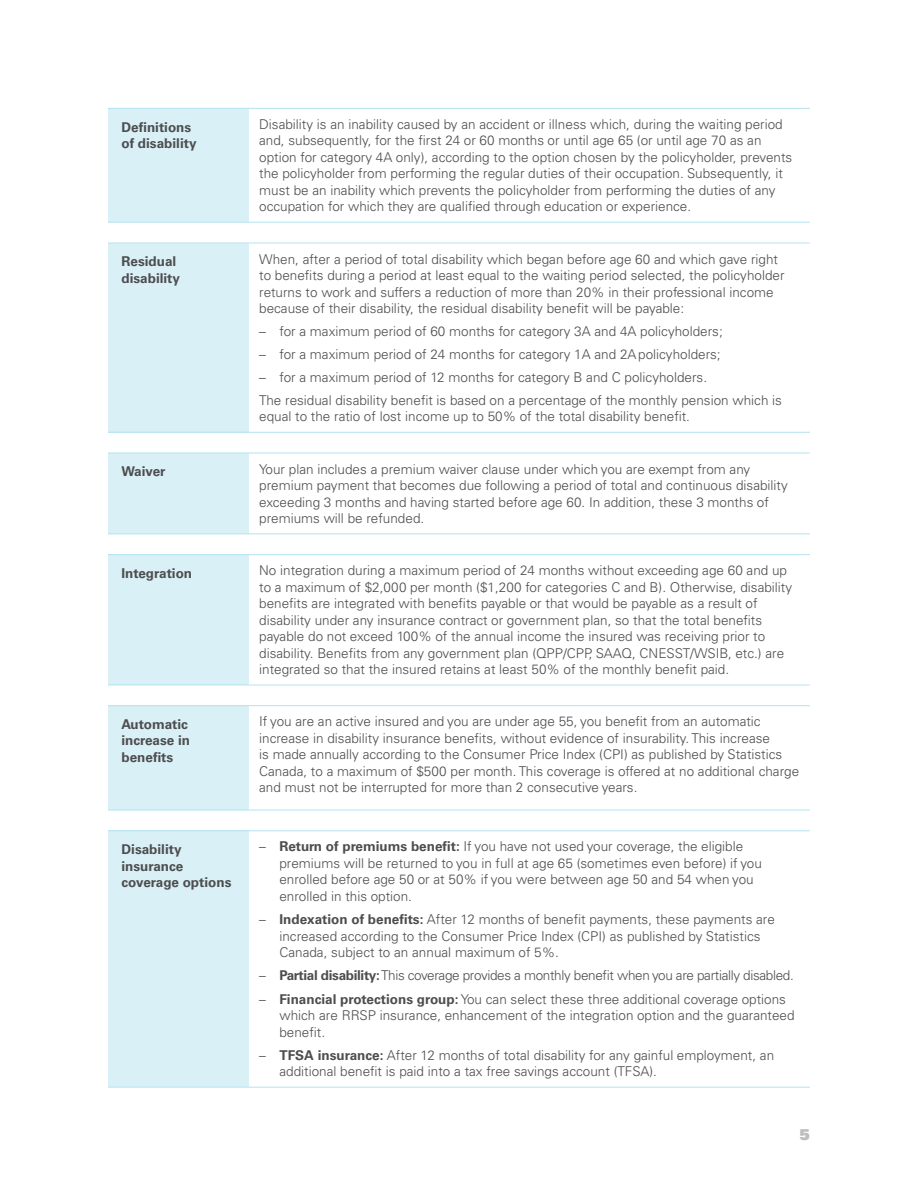
<style>
.page{position:relative;width:918px;height:1188px;background:#fff}
.page>*{position:absolute;margin:0;border:0;box-sizing:border-box;transform-origin:0 0}
.t1{font:15px "Univers LT Pro 85 X Black";color:#bcbec1}
.t2{font:300 13.5px/16.5px "Univers LT Pro 45";color:#4d4d4f}
.t3{font:700 13.5px/16.5px "Univers LT Pro 65";color:#4d4d4f}
.t4{font:300 13.5px "Univers LT Pro 45";letter-spacing:-.025em;color:#4d4d4f}
.s1{font-family:"Univers LT Pro 65";font-weight:700}
</style>
<div class="page">
<div style="left:108px;top:108px;width:140px;height:114px;background:#d8f0f6"></div>
<hr style="left:108px;top:108px;width:140px;height:1px;background:#b5e3f0">
<hr style="left:248px;top:108px;width:562px;height:1px;background:#b5e3f0">
<hr style="left:108px;top:222px;width:140px;height:1px;background:#b5e3f0">
<hr style="left:248px;top:222px;width:562px;height:1px;background:#b5e3f0">
<div style="left:108px;top:243px;width:140px;height:189px;background:#d8f0f6"></div>
<hr style="left:108px;top:243px;width:140px;height:1px;background:#b5e3f0">
<hr style="left:248px;top:243px;width:562px;height:1px;background:#b5e3f0">
<hr style="left:108px;top:432px;width:140px;height:1px;background:#b5e3f0">
<hr style="left:248px;top:432px;width:562px;height:1px;background:#b5e3f0">
<div style="left:108px;top:453px;width:140px;height:81px;background:#d8f0f6"></div>
<hr style="left:108px;top:453px;width:140px;height:1px;background:#b5e3f0">
<hr style="left:248px;top:453px;width:562px;height:1px;background:#b5e3f0">
<hr style="left:108px;top:534px;width:140px;height:1px;background:#b5e3f0">
<hr style="left:248px;top:534px;width:562px;height:1px;background:#b5e3f0">
<div style="left:108px;top:555px;width:140px;height:130px;background:#d8f0f6"></div>
<hr style="left:108px;top:554px;width:140px;height:1px;background:#b5e3f0">
<hr style="left:248px;top:554px;width:562px;height:1px;background:#b5e3f0">
<hr style="left:108px;top:685px;width:140px;height:1px;background:#b5e3f0">
<hr style="left:248px;top:685px;width:562px;height:1px;background:#b5e3f0">
<div style="left:108px;top:706px;width:140px;height:104px;background:#d8f0f6"></div>
<hr style="left:108px;top:705px;width:140px;height:1px;background:#b5e3f0">
<hr style="left:248px;top:705px;width:562px;height:1px;background:#b5e3f0">
<hr style="left:108px;top:810px;width:140px;height:1px;background:#b5e3f0">
<hr style="left:248px;top:810px;width:562px;height:1px;background:#b5e3f0">
<div style="left:108px;top:831px;width:140px;height:256px;background:#d8f0f6"></div>
<hr style="left:108px;top:830px;width:140px;height:1px;background:#b5e3f0">
<hr style="left:248px;top:830px;width:562px;height:1px;background:#b5e3f0">
<hr style="left:108px;top:1087px;width:140px;height:1px;background:#b5e3f0">
<hr style="left:248px;top:1087px;width:562px;height:1px;background:#b5e3f0">
<p class="t3" style="left:122px;top:118px;width:77px">Definitions of disability</p>
<p class="t2" style="left:259px;top:116px;width:535px">Disability is an inability caused by an accident or illness which, during the waiting period and, subsequently, for the first 24 or 60 months or until age 65 (or until age 70 as an option for category 4A only), according to the option chosen by the policyholder, prevents the policyholder from performing the regular duties of their occupation. Subsequently, it must be an inability which prevents the policyholder from performing the duties of any occupation for which they are qualified through education or experience.</p>
<p class="t3" style="left:122px;top:253px;width:60px">Residual disability</p>
<p class="t2" style="left:259px;top:250px;width:527px">When, after a period of total disability which began before age 60 and which gave right to benefits during a period at least equal to the waiting period selected, the policyholder returns to work and suffers a reduction of more than 20% in their professional income because of their disability, the residual disability benefit will be payable:</p>
<p class="t2" style="left:259px;top:323px;width:465px">– for a maximum period of 60 months for category 3A and 4A policyholders;</p>
<p class="t2" style="left:259px;top:346px;width:463px">– for a maximum period of 24 months for category 1A and 2Apolicyholders;</p>
<p class="t2" style="left:259px;top:369px;width:449px">– for a maximum period of 12 months for category B and C policyholders.</p>
<p class="t2" style="left:259px;top:392px;width:524px">The residual disability benefit is based on a percentage of the monthly pension which is equal to the ratio of lost income up to 50% of the total disability benefit.</p>
<p class="t3" style="left:122px;top:463px;width:46px">Waiver</p>
<p class="t2" style="left:259px;top:460px;width:530px">Your plan includes a premium waiver clause under which you are exempt from any premium payment that becomes due following a period of total and continuous disability exceeding 3 months and having started before age 60. In addition, these 3 months of premiums will be refunded.</p>
<p class="t3" style="left:122px;top:564px;width:72px">Integration</p>
<p class="t2" style="left:259px;top:562px;width:535px">No integration during a maximum period of 24 months without exceeding age 60 and up to a maximum of $2,000 per month ($1,200 for categories C and B). Otherwise, disability benefits are integrated with benefits payable or that would be payable as a result of disability under any insurance contract or government plan, so that the total benefits payable do not exceed 100% of the annual income the insured was receiving prior to disability. Benefits from any government plan (QPP/CPP, SAAQ, CNESST/WSIB, etc.) are integrated so that the insured retains at least 50% of the monthly benefit paid.</p>
<p class="t3" style="left:122px;top:715px;width:70px">Automatic increase in benefits</p>
<p class="t2" style="left:259px;top:713px;width:542px">If you are an active insured and you are under age 55, you benefit from an automatic increase in disability insurance benefits, without evidence of insurability. This increase<br>is made annually according to the Consumer Price Index (CPI) as published by Statistics Canada, to a maximum of $500 per month. This coverage is offered at no additional charge and must not be interrupted for more than 2 consecutive years.</p>
<p class="t3" style="left:122px;top:840px;width:111px">Disability insurance coverage options</p>
<p class="t2" style="left:279px;top:838px;width:484px;text-indent:-20px">– <span class="s1">Return of premiums benefit:</span> If you have not used your coverage, the eligible premiums will be returned to you in full at age 65 (sometimes even before) if you enrolled before age 50 or at 50% if you were between age 50 and 54 when you enrolled in this option.</p>
<p class="t2" style="left:279px;top:911px;width:497px;text-indent:-20px">– <span class="s1">Indexation of benefits:</span> After 12 months of benefit payments, these payments are increased according to the Consumer Price Index (CPI) as published by Statistics<br>Canada, subject to an annual maximum of 5%.</p>
<p class="t4" style="left:259px;top:967px;width:536px">– <span class="s1">Partial disability:</span> This coverage provides a monthly benefit when you are partially disabled.</p>
<p class="t2" style="left:279px;top:990px;width:517px;text-indent:-20px">– <span class="s1">Financial protections group:</span> You can select these three additional coverage options which are RRSP insurance, enhancement of the integration option and the guaranteed benefit.</p>
<p class="t2" style="left:279px;top:1046px;width:496px;text-indent:-20px">– <span class="s1">TFSA insurance:</span> After 12 months of total disability for any gainful employment, an additional benefit is paid into a tax free savings account (TFSA).</p>
<p class="t1" style="left:799px;top:1125px;width:12px">5</p>
</div>
